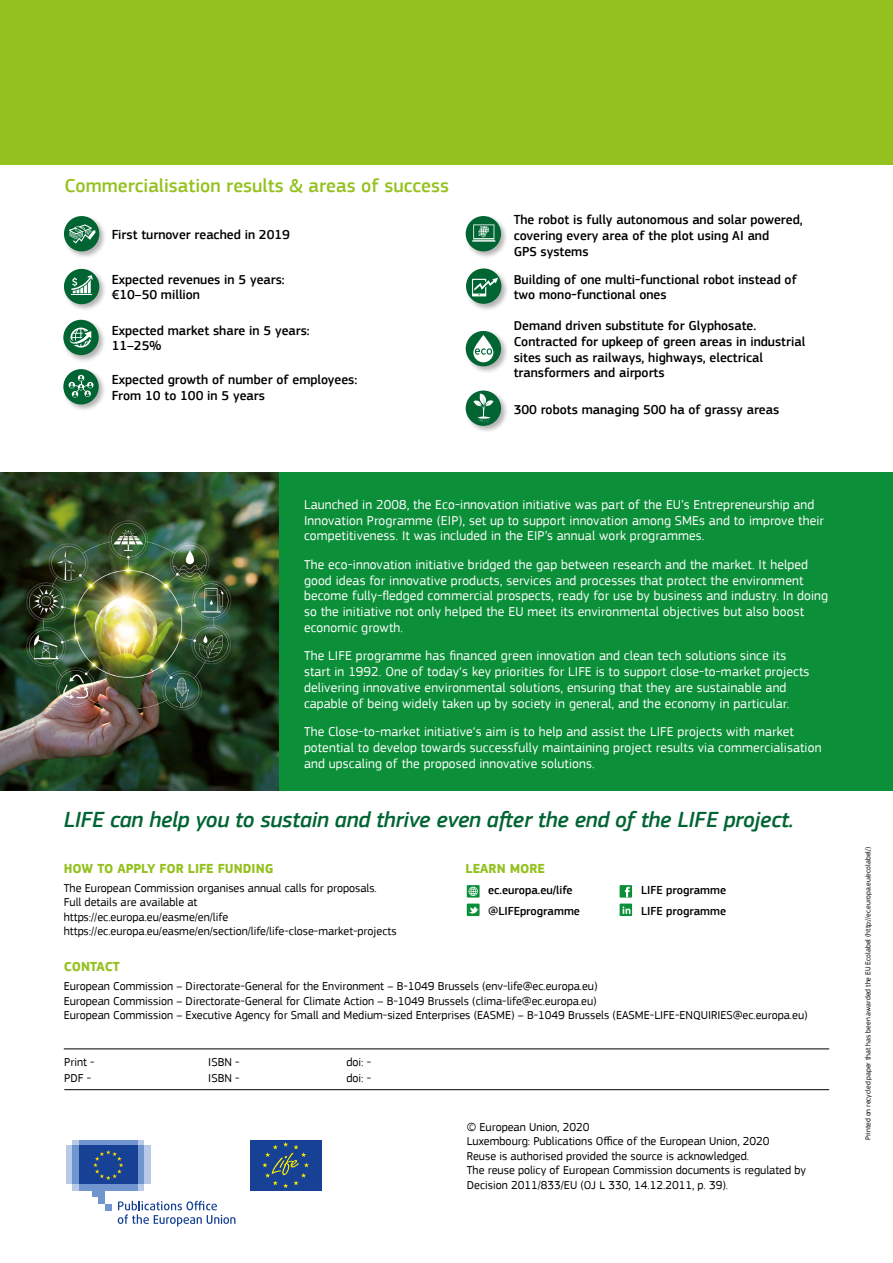
<style>
.page{position:relative;width:893px;height:1263px;background:#fff}
.page>*{position:absolute;margin:0;border:0;box-sizing:border-box;transform-origin:0 0}
.t1{font:italic 500 22.5px "PF Square Sans Pro";letter-spacing:-.01em;color:#006533}
.t2{font:500 19.5px "PF Square Sans Pro";color:#95c11f}
.t3{font:13.5px/15.8px "PF Square Sans Pro";letter-spacing:.01em;color:#fff}
.t4{font:500 13.5px/15.8px "PF Square Sans Pro";color:#000}
.t5{font:700 13.5px "PF Square Sans Pro";color:#95c11f}
.t6{font:12px/14.4px "PF Square Sans Pro";color:#000}
.t7{font:500 12px "PF Square Sans Pro";color:#000}
.t8{font:7.5px "PF Square Sans Pro";color:#000}
</style>
<div class="page">
<img style="left:0;top:472px;width:279px;height:319px">
<svg style="left:73px;top:1184px;width:71px;height:7px"></svg>
<svg style="left:73px;top:1140px;width:71px;height:5px"></svg>
<div style="left:79px;top:1140px;width:58px;height:5px;background:#7196cf"></div>
<div style="left:79px;top:1184px;width:58px;height:7px;background:#7196cf"></div>
<div style="left:137px;top:1145px;width:7px;height:39px;background:#7196cf"></div>
<div style="left:144px;top:1145px;width:6px;height:39px;background:#b8cae7"></div>
<div style="left:73px;top:1145px;width:6px;height:39px;background:#7196cf"></div>
<div style="left:66px;top:1145px;width:7px;height:39px;background:#b8cae7"></div>
<div style="left:92px;top:1184px;width:13px;height:13px;background:#7196cf"></div>
<div style="left:99px;top:1184px;width:6px;height:20px;background:#7196cf"></div>
<div style="left:105px;top:1204px;width:7px;height:6px;background:#7196cf"></div>
<div style="left:79px;top:1145px;width:58px;height:39px;background:#164194"></div>
<svg style="left:93px;top:1150px;width:30px;height:30px"></svg>
<svg style="left:118px;top:1201px;width:117px;height:25px"></svg>
<div style="left:250px;top:1140px;width:72px;height:50px;background:#164194"></div>
<svg style="left:262px;top:1142px;width:47px;height:46px"></svg>
<svg style="left:620px;top:885px;width:12px;height:12px"></svg>
<svg style="left:620px;top:903px;width:12px;height:13px"></svg>
<svg style="left:623px;top:906px;width:7px;height:8px"></svg>
<div style="left:467px;top:903px;width:13px;height:13px;background:#0c8f39"></div>
<svg style="left:469px;top:907px;width:9px;height:6px"></svg>
<svg style="left:467px;top:885px;width:13px;height:12px"></svg>
<svg style="left:469px;top:887px;width:9px;height:9px"></svg>
<hr style="left:64px;top:1049px;width:765px;height:1px;background:#000">
<hr style="left:64px;top:1089px;width:765px;height:1px;background:#000">
<div style="left:279px;top:472px;width:614px;height:319px;background:#0c8f39"></div>
<div style="left:0;top:0;width:893px;height:165px;background:#95c11f"></div>
<div style="left:62px;top:214px;width:45px;height:45px;background:#000;opacity:.3"></div>
<div style="left:64px;top:216px;width:35px;height:35px;background:#006533;border-radius:50%"></div>
<svg style="left:69px;top:224px;width:27px;height:19px"></svg>
<div style="left:464px;top:215px;width:44px;height:44px;background:#000;opacity:.3"></div>
<div style="left:466px;top:216px;width:35px;height:35px;background:#006533;border-radius:50%"></div>
<svg style="left:472px;top:224px;width:24px;height:18px"></svg>
<div style="left:464px;top:389px;width:45px;height:44px;background:#000;opacity:.3"></div>
<div style="left:466px;top:390px;width:35px;height:36px;background:#006533;border-radius:50%"></div>
<svg style="left:473px;top:394px;width:20px;height:30px"></svg>
<div style="left:464px;top:329px;width:45px;height:45px;background:#000;opacity:.3"></div>
<div style="left:466px;top:331px;width:35px;height:35px;background:#006533;border-radius:50%"></div>
<svg style="left:473px;top:335px;width:20px;height:27px"></svg>
<div style="left:62px;top:267px;width:45px;height:45px;background:#000;opacity:.3"></div>
<div style="left:64px;top:269px;width:35px;height:35px;background:#006533;border-radius:50%"></div>
<svg style="left:71px;top:275px;width:22px;height:20px"></svg>
<div style="left:62px;top:318px;width:44px;height:45px;background:#000;opacity:.3"></div>
<div style="left:63px;top:320px;width:36px;height:35px;background:#006533;border-radius:50%"></div>
<svg style="left:70px;top:328px;width:21px;height:20px"></svg>
<div style="left:62px;top:368px;width:44px;height:44px;background:#000;opacity:.3"></div>
<div style="left:63px;top:369px;width:36px;height:35px;background:#006533;border-radius:50%"></div>
<svg style="left:69px;top:375px;width:23px;height:22px"></svg>
<div style="left:465px;top:267px;width:44px;height:44px;background:#000;opacity:.3"></div>
<div style="left:466px;top:268px;width:35px;height:36px;background:#006533;border-radius:50%"></div>
<svg style="left:472px;top:278px;width:26px;height:18px"></svg>
<h2 class="t2" style="left:65px;top:174px;width:386px">Commercialisation results &amp; areas of success</h2>
<p class="t4" style="left:112px;top:227px;width:180px">First turnover reached in 2019</p>
<p class="t4" style="left:112px;top:272px;width:175px">Expected revenues in 5 years: €10–50 million</p>
<p class="t4" style="left:112px;top:323px;width:200px">Expected market share in 5 years:<br>11–25%</p>
<p class="t4" style="left:112px;top:372px;width:247px">Expected growth of number of employees:<br>From 10 to 100 in 5 years</p>
<p class="t4" style="left:514px;top:212px;width:291px">The robot is fully autonomous and solar powered, covering every area of the plot using AI and<br>GPS systems</p>
<p class="t4" style="left:514px;top:272px;width:285px">Building of one multi-functional robot instead of two mono-functional ones</p>
<p class="t4" style="left:514px;top:318px;width:293px">Demand driven substitute for Glyphosate.<br>Contracted for upkeep of green areas in industrial sites such as railways, highways, electrical transformers and airports</p>
<p class="t4" style="left:514px;top:402px;width:267px">300 robots managing 500 ha of grassy areas</p>
<p class="t3" style="left:304px;top:497px;width:521px">Launched in 2008, the Eco-innovation initiative was part of the EU’s Entrepreneurship and<br>Innovation Programme (EIP), set up to support innovation among SMEs and to improve their competitiveness. It was included in the EIP’s annual work programmes.</p>
<p class="t3" style="left:304px;top:557px;width:526px">The eco-innovation initiative bridged the gap between research and the market. It helped good ideas for innovative products, services and processes that protect the environment become fully-fledged commercial prospects, ready for use by business and industry. In doing so the initiative not only helped the EU meet its environmental objectives but also boost economic growth.</p>
<p class="t3" style="left:304px;top:648px;width:507px">The LIFE programme has financed green innovation and clean tech solutions since its start in 1992. One of today‘s key priorities for LIFE is to support close-to-market projects delivering innovative environmental solutions, ensuring that they are sustainable and capable of being widely taken up by society in general, and the economy in particular.</p>
<p class="t3" style="left:304px;top:724px;width:519px">The Close-to-market initiative‘s aim is to help and assist the LIFE projects with market potential to develop towards successfully maintaining project results via commercialisation and upscaling of the proposed innovative solutions.</p>
<h1 class="t1" style="left:64px;top:807px;width:731px">LIFE can help you to sustain and thrive even after the end of the LIFE project.</h1>
<p class="t5" style="left:64px;top:861px;width:211px">HOW TO APPLY FOR LIFE FUNDING</p>
<p class="t6" style="left:64px;top:881px;width:334px">The European Commission organises annual calls for proposals.<br>Full details are available at<br>https://ec.europa.eu/easme/en/life https://ec.europa.eu/easme/en/section/life/life-close-market-projects</p>
<p class="t5" style="left:466px;top:861px;width:81px">LEARN MORE</p>
<p class="t7" style="left:488px;top:883px;width:86px">ec.europa.eu/life</p>
<p class="t7" style="left:641px;top:883px;width:86px">LIFE programme</p>
<p class="t7" style="left:488px;top:904px;width:93px">@LIFEprogramme</p>
<p class="t7" style="left:641px;top:904px;width:86px">LIFE programme</p>
<p class="t5" style="left:64px;top:959px;width:58px">CONTACT</p>
<p class="t6" style="left:64px;top:979px;width:745px">European Commission – Directorate-General for the Environment – B-1049 Brussels (env-life@ec.europa.eu)<br>European Commission – Directorate-General for Climate Action – B-1049 Brussels (clima-life@ec.europa.eu)<br>European Commission – Executive Agency for Small and Medium-sized Enterprises (EASME) – B-1049 Brussels (EASME-LIFE-ENQUIRIES@ec.europa.eu)</p>
<p class="t6" style="left:64px;top:1055px;width:32px">Print -</p>
<p class="t6" style="left:208px;top:1055px;width:33px">ISBN -</p>
<p class="t6" style="left:346px;top:1055px;width:26px">doi: -</p>
<p class="t6" style="left:64px;top:1071px;width:29px">PDF -</p>
<p class="t6" style="left:208px;top:1071px;width:33px">ISBN -</p>
<p class="t6" style="left:346px;top:1071px;width:26px">doi: -</p>
<p class="t6" style="left:467px;top:1120px;width:341px">© European Union, 2020<br>Luxembourg: Publications Office of the European Union, 2020<br>Reuse is authorised provided the source is acknowledged.<br>The reuse policy of European Commission documents is regulated by Decision 2011/833/EU (OJ L 330, 14.12.2011, p. 39).</p>
<p class="t8" style="left:863px;top:1140px;width:295px;rotate:-90deg">Printed on recycled paper that has been awarded the EU Ecolabel (http://ec.europa.eu/ecolabel/)</p>
</div>
